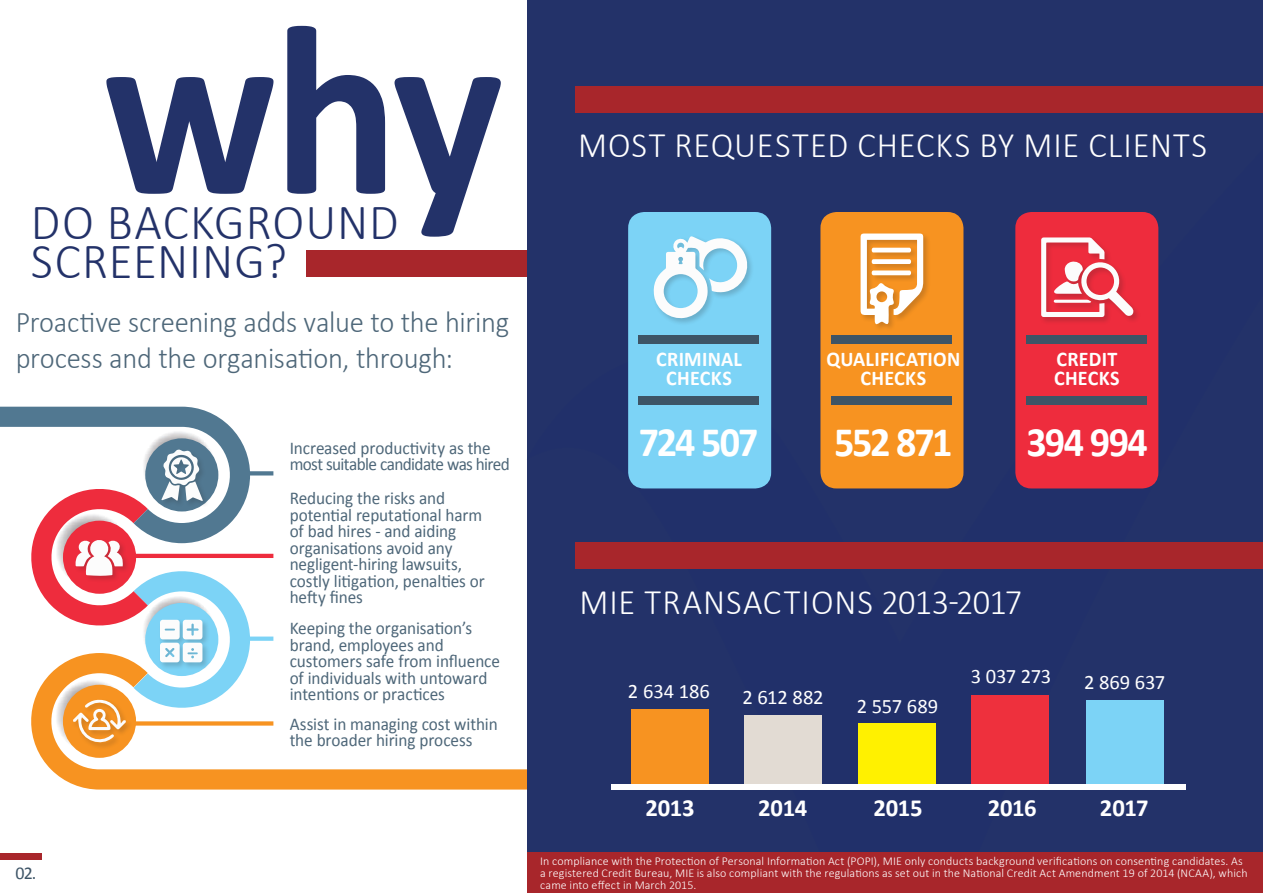
<style>
.page{position:relative;width:1263px;height:893px;background:#fff}
.page>*{position:absolute;margin:0;border:0;box-sizing:border-box;transform-origin:0 0}
.t1{font:700 246px "Calibri";color:#233269;scale:.96 1}
.t2{font:300 51px/39.5px "Calibri";letter-spacing:.02em;color:#233269;scale:.96 1}
.t3{font:700 42px "Calibri";letter-spacing:-.055em;color:#fff;scale:.96 1}
.t4{font:300 36px "Calibri";letter-spacing:.03em;color:#fff;scale:.96 1}
.t5{font:300 30px/36px "Calibri";letter-spacing:-.01em;color:#4e6779;scale:.96 1}
.t6{font:700 24.6px "Calibri";letter-spacing:-.015em;color:#fff}
.t7{font:700 21px/18.5px "Calibri";letter-spacing:.015em;color:#fff;text-align:center;scale:.96 1}
.t8{font:20.55px "Calibri";letter-spacing:-.01em;color:#fff}
.t9{font:18px/16.5px "Calibri";letter-spacing:-.005em;color:#4e6779;scale:.96 1}
.t10{font:18px/16.5px "Calibri";letter-spacing:-.025em;color:#4e6779;scale:.96 1}
.t11{font:18px "Calibri";color:#3d5466}
.t12{font:300 12px/12px "Calibri";letter-spacing:.01em;color:#fff}
</style>
<div class="page">
<svg style="left:36px;top:721px;width:491px;height:68px"></svg>
<img style="left:55px;top:747px;width:74px;height:6px">
<div style="left:63px;top:685px;width:73px;height:73px;background:#f79321;border-radius:50%"></div>
<div style="left:306px;top:250px;width:757px;height:26px;background:#a8262b"></div>
<svg style="left:257px;top:471px;width:16px;height:4px"></svg>
<svg style="left:257px;top:637px;width:16px;height:4px"></svg>
<hr style="left:134px;top:554px;width:139px;height:4px;background:#ee2c3d">
<div style="left:134px;top:721px;width:139px;height:5px;background:#f79321"></div>
<div style="left:527px;top:0;width:736px;height:893px;background:#233269"></div>
<div style="left:528px;top:853px;width:735px;height:40px;background:#a8262b"></div>
<div style="left:576px;top:87px;width:687px;height:26px;background:#a8262b"></div>
<div style="left:576px;top:542px;width:687px;height:26px;background:#a8262b"></div>
<div style="left:0;top:853px;width:41px;height:6px;background:#a8262b"></div>
<div style="left:71px;top:698px;width:62px;height:52px;background:#231f20;opacity:.2"></div>
<svg style="left:0;top:407px;width:257px;height:340px"></svg>
<div style="left:628px;top:212px;width:143px;height:276px;background:#7cd3f6;border-radius:16px"></div>
<div style="left:820px;top:212px;width:143px;height:276px;background:#f79321;border-radius:16px"></div>
<div style="left:1015px;top:212px;width:143px;height:276px;background:#ee2c3d;border-radius:16px"></div>
<div style="left:859px;top:232px;width:72px;height:100px;background:#231f20;opacity:.2"></div>
<svg style="left:860px;top:233px;width:63px;height:91px"></svg>
<div style="left:652px;top:235px;width:103px;height:91px;background:#231f20;opacity:.2"></div>
<svg style="left:652px;top:235px;width:98px;height:85px"></svg>
<div style="left:1039px;top:236px;width:102px;height:89px;background:#231f20;opacity:.2"></div>
<svg style="left:1041px;top:237px;width:92px;height:80px"></svg>
<div style="left:638px;top:396px;width:121px;height:9px;background:#3d5466"></div>
<div style="left:638px;top:335px;width:121px;height:9px;background:#3d5466"></div>
<div style="left:831px;top:396px;width:121px;height:9px;background:#3d5466"></div>
<div style="left:831px;top:335px;width:121px;height:9px;background:#3d5466"></div>
<div style="left:1027px;top:396px;width:120px;height:9px;background:#3d5466"></div>
<div style="left:1027px;top:335px;width:120px;height:9px;background:#3d5466"></div>
<div style="left:631px;top:709px;width:78px;height:76px;background:#f79321"></div>
<div style="left:972px;top:695px;width:77px;height:90px;background:#ee303d"></div>
<div style="left:1087px;top:700px;width:77px;height:85px;background:#7cd3f6"></div>
<div style="left:744px;top:716px;width:78px;height:69px;background:#e2dbd3"></div>
<div style="left:858px;top:724px;width:77px;height:60px;background:#fff100"></div>
<div style="left:612px;top:784px;width:574px;height:6px;background:#fff"></div>
<h1 class="t1" style="left:102px;top:-63px;width:419px">why</h1>
<h2 class="t2" style="left:31px;top:202px;width:385px">DO BACKGROUND<br>SCREENING?</h2>
<h3 class="t5" style="left:16px;top:304px;width:516px">Proactive screening adds value to the hiring process and the organisation, through:</h3>
<p class="t11" style="left:15px;top:861px;width:23px">02.</p>
<p class="t10" style="left:290px;top:439px;width:231px">Increased productivity as the most suitable candidate was hired</p>
<p class="t9" style="left:290px;top:490px;width:205px">Reducing the risks and potential reputational harm of bad hires - and aiding organisations avoid any negligent-hiring lawsuits, costly litigation, penalties or hefty fines</p>
<p class="t9" style="left:290px;top:620px;width:221px">Keeping the organisation’s brand, employees and customers safe from influence of individuals with untoward intentions or practices</p>
<p class="t9" style="left:290px;top:715px;width:218px">Assist in managing cost within the broader hiring process</p>
<h3 class="t4" style="left:578px;top:123px;width:657px">MOST REQUESTED CHECKS BY MIE CLIENTS</h3>
<p class="t7" style="left:656px;top:349px;width:91px">CRIMINAL<br>CHECKS</p>
<p class="t7" style="left:826px;top:349px;width:141px">QUALIFICATION<br>CHECKS</p>
<p class="t7" style="left:1054px;top:349px;width:70px;text-align:left">CREDIT<br>CHECKS</p>
<h3 class="t3" style="left:639px;top:412px;width:126px">724 507</h3>
<h3 class="t3" style="left:834px;top:412px;width:125px">552 871</h3>
<h3 class="t3" style="left:1027px;top:412px;width:128px">394 994</h3>
<h3 class="t4" style="left:579px;top:580px;width:463px">MIE TRANSACTIONS 2013-2017</h3>
<p class="t8" style="left:628px;top:677px;width:84px">2 634 186</p>
<p class="t8" style="left:742px;top:683px;width:83px">2 612 882</p>
<p class="t8" style="left:857px;top:691px;width:83px">2 557 689</p>
<p class="t8" style="left:971px;top:662px;width:82px">3 037 273</p>
<p class="t8" style="left:1084px;top:668px;width:83px">2 869 637</p>
<h3 class="t6" style="left:645px;top:791px;width:51px">2013</h3>
<h3 class="t6" style="left:758px;top:791px;width:51px">2014</h3>
<h3 class="t6" style="left:873px;top:791px;width:51px">2015</h3>
<h3 class="t6" style="left:988px;top:791px;width:50px">2016</h3>
<h3 class="t6" style="left:1100px;top:791px;width:50px">2017</h3>
<p class="t12" style="left:540px;top:855px;width:709px">In compliance with the Protection of Personal Information Act (POPI), MIE only conducts background verifications on consenting candidates. As a registered Credit Bureau, MIE is also compliant with the regulations as set out in the National Credit Act Amendment 19 of 2014 (NCAA), which came into effect in March 2015.</p>
</div>
